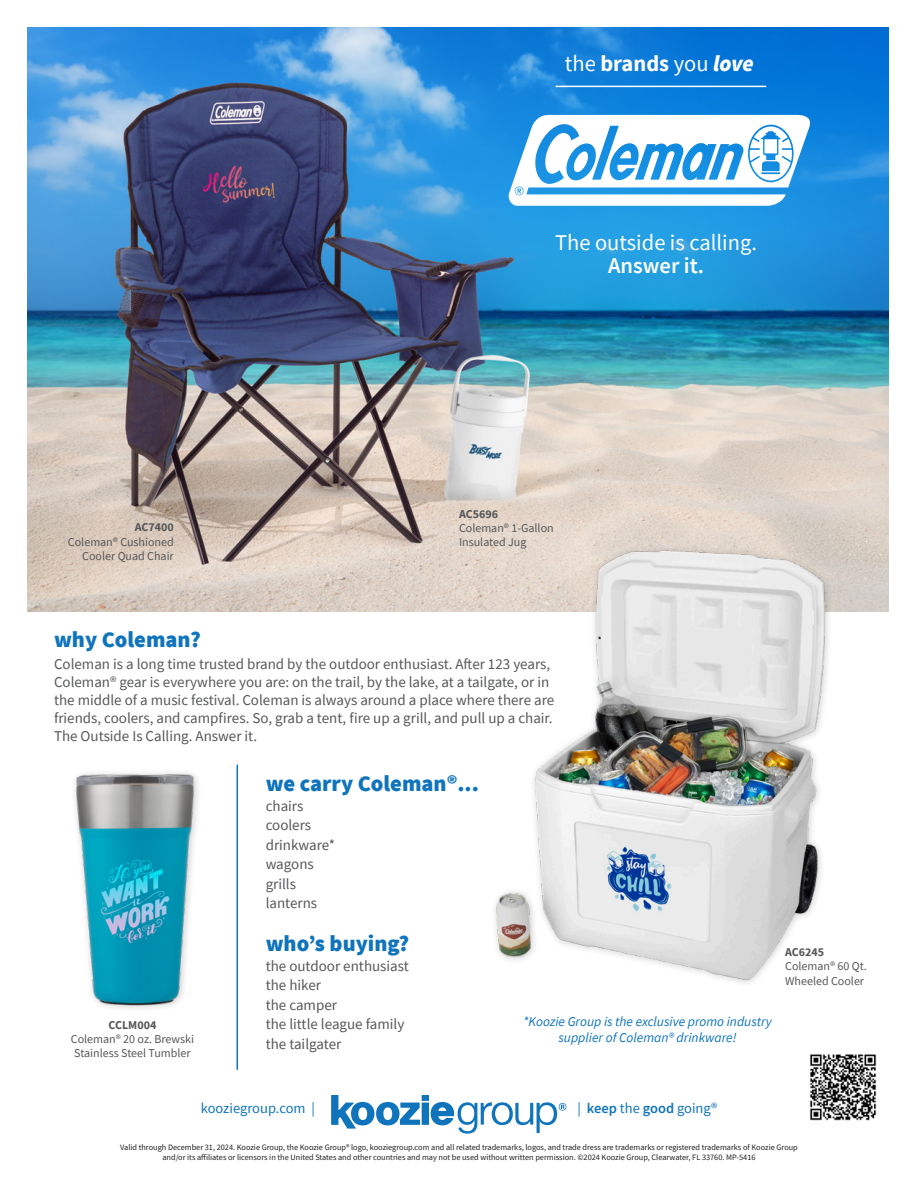
<style>
.page{position:relative;width:918px;height:1188px;background:#fff}
.page>*{position:absolute;margin:0;border:0;box-sizing:border-box;transform-origin:0 0}
.Source_Sans_Pro_copy{font:900 22.5px "Source Sans Pro";color:#1074bc}
.Source_Sans_Pro_copy-2{font:22.5px "Source Sans Pro";color:#fff}
.Source_Sans_Pro_copy-3{font:600 22.5px "Source Sans Pro";color:#fff}
.Source_Sans_Pro_copy-4{font:15px/18px "Source Sans Pro";color:#57585a}
.t1{font:14.55px "Source Sans Pro";color:#1074bc}
.Source_Sans_Pro_copy-5{font:italic 13.5px "Source Sans Pro";color:#1074bc}
.Source_Sans_Pro_copy-6{font:12px "Source Sans Pro";color:#57585a}
.Source_Sans_Pro_copy-7{font:700 12px "Source Sans Pro";color:#57585a}
.t2{font:8.25px "Source Sans Pro";color:#231f20}
.s1{font-weight:700}
.s2{font-weight:900;font-style:italic}
.s3{font-weight:600}
</style>
<div class="page">
<img style="left:74px;top:764px;width:164px;height:250px">
<img style="left:27px;top:27px;width:862px;height:584px">
<svg style="left:509px;top:115px;width:301px;height:91px"></svg>
<div style="left:422px;top:1103px;width:7px;height:22px;background:#1074bc"></div>
<div style="left:422px;top:1095px;width:7px;height:6px;background:#1074bc"></div>
<svg style="left:331px;top:1095px;width:89px;height:34px"></svg>
<svg style="left:431px;top:1102px;width:135px;height:32px"></svg>
<hr style="left:556px;top:86px;width:210px;height:1px;background:#fff">
<hr style="left:237px;top:765px;width:1px;height:304px;background:#1074bc">
<img style="left:483px;top:543px;width:346px;height:440px">
<img style="left:809px;top:1054px;width:68px;height:67px">
<p class="Source_Sans_Pro_copy-2" style="left:565px;top:49px;width:190px">the <span class="s1">brands</span> you <span class="s2">love</span></p>
<p class="Source_Sans_Pro_copy-2" style="left:555px;top:228px;width:203px">The outside is calling.</p>
<p class="Source_Sans_Pro_copy-3" style="left:608px;top:250px;width:97px">Answer it.</p>
<p class="Source_Sans_Pro_copy-7" style="left:135px;top:519px;width:41px">AC7400</p>
<p class="Source_Sans_Pro_copy-6" style="left:68px;top:534px;width:107px">Coleman® Cushioned</p>
<p class="Source_Sans_Pro_copy-6" style="left:82px;top:548px;width:93px">Cooler Quad Chair</p>
<p class="Source_Sans_Pro_copy-7" style="left:459px;top:506px;width:41px">AC5696</p>
<p class="Source_Sans_Pro_copy-6" style="left:459px;top:520px;width:96px">Coleman® 1-Gallon</p>
<p class="Source_Sans_Pro_copy-6" style="left:459px;top:535px;width:69px">Insulated Jug</p>
<p class="Source_Sans_Pro_copy" style="left:54px;top:624px;width:149px">why Coleman?</p>
<p class="Source_Sans_Pro_copy-4" style="left:54px;top:655px;width:502px">Coleman is a long time trusted brand by the outdoor enthusiast. After 123 years, Coleman® gear is everywhere you are: on the trail, by the lake, at a tailgate, or in the middle of a music festival. Coleman is always around a place where there are friends, coolers, and campfires. So, grab a tent, fire up a grill, and pull up a chair.<br>The Outside Is Calling. Answer it.</p>
<p class="Source_Sans_Pro_copy" style="left:266px;top:768px;width:215px">we carry Coleman®...</p>
<p class="Source_Sans_Pro_copy-4" style="left:266px;top:797px;width:39px">chairs</p>
<p class="Source_Sans_Pro_copy-4" style="left:266px;top:816px;width:47px">coolers</p>
<p class="Source_Sans_Pro_copy-4" style="left:266px;top:836px;width:71px">drinkware*</p>
<p class="Source_Sans_Pro_copy-4" style="left:266px;top:855px;width:50px">wagons</p>
<p class="Source_Sans_Pro_copy-4" style="left:266px;top:875px;width:32px">grills</p>
<p class="Source_Sans_Pro_copy-4" style="left:266px;top:894px;width:53px">lanterns</p>
<p class="Source_Sans_Pro_copy" style="left:266px;top:928px;width:145px">who’s buying?</p>
<p class="Source_Sans_Pro_copy-4" style="left:266px;top:957px;width:145px">the outdoor enthusiast</p>
<p class="Source_Sans_Pro_copy-4" style="left:266px;top:976px;width:57px">the hiker</p>
<p class="Source_Sans_Pro_copy-4" style="left:266px;top:996px;width:73px">the camper</p>
<p class="Source_Sans_Pro_copy-4" style="left:266px;top:1015px;width:140px">the little league family</p>
<p class="Source_Sans_Pro_copy-4" style="left:266px;top:1035px;width:77px">the tailgater</p>
<p class="Source_Sans_Pro_copy-5" style="left:523px;top:1013px;width:250px">*Koozie Group is the exclusive promo industry</p>
<p class="Source_Sans_Pro_copy-5" style="left:559px;top:1029px;width:180px">supplier of Coleman® drinkware!</p>
<p class="Source_Sans_Pro_copy-7" style="left:109px;top:1016px;width:49px">CCLM004</p>
<p class="Source_Sans_Pro_copy-6" style="left:71px;top:1031px;width:125px">Coleman® 20 oz. Brewski</p>
<p class="Source_Sans_Pro_copy-6" style="left:74px;top:1045px;width:118px">Stainless Steel Tumbler</p>
<p class="Source_Sans_Pro_copy-7" style="left:785px;top:944px;width:41px">AC6245</p>
<p class="Source_Sans_Pro_copy-6" style="left:785px;top:959px;width:83px">Coleman® 60 Qt.</p>
<p class="Source_Sans_Pro_copy-6" style="left:785px;top:973px;width:80px">Wheeled Cooler</p>
<p class="t1" style="left:201px;top:1099px;width:116px">kooziegroup.com |</p>
<p class="t1" style="left:578px;top:1099px;width:141px">| <span class="s3">keep</span> the <span class="s3">good</span> going®</p>
<p class="t2" style="left:120px;top:1142px;width:679px">Valid through December 31, 2024. Koozie Group, the Koozie Group® logo, kooziegroup.com and all related trademarks, logos, and trade dress are trademarks or registered trademarks of Koozie Group</p>
<p class="t2" style="left:162px;top:1152px;width:595px">and/or its affiliates or licensors in the United States and other countries and may not be used without written permission. ©2024 Koozie Group, Clearwater, FL 33760. MP-5416</p>
</div>
